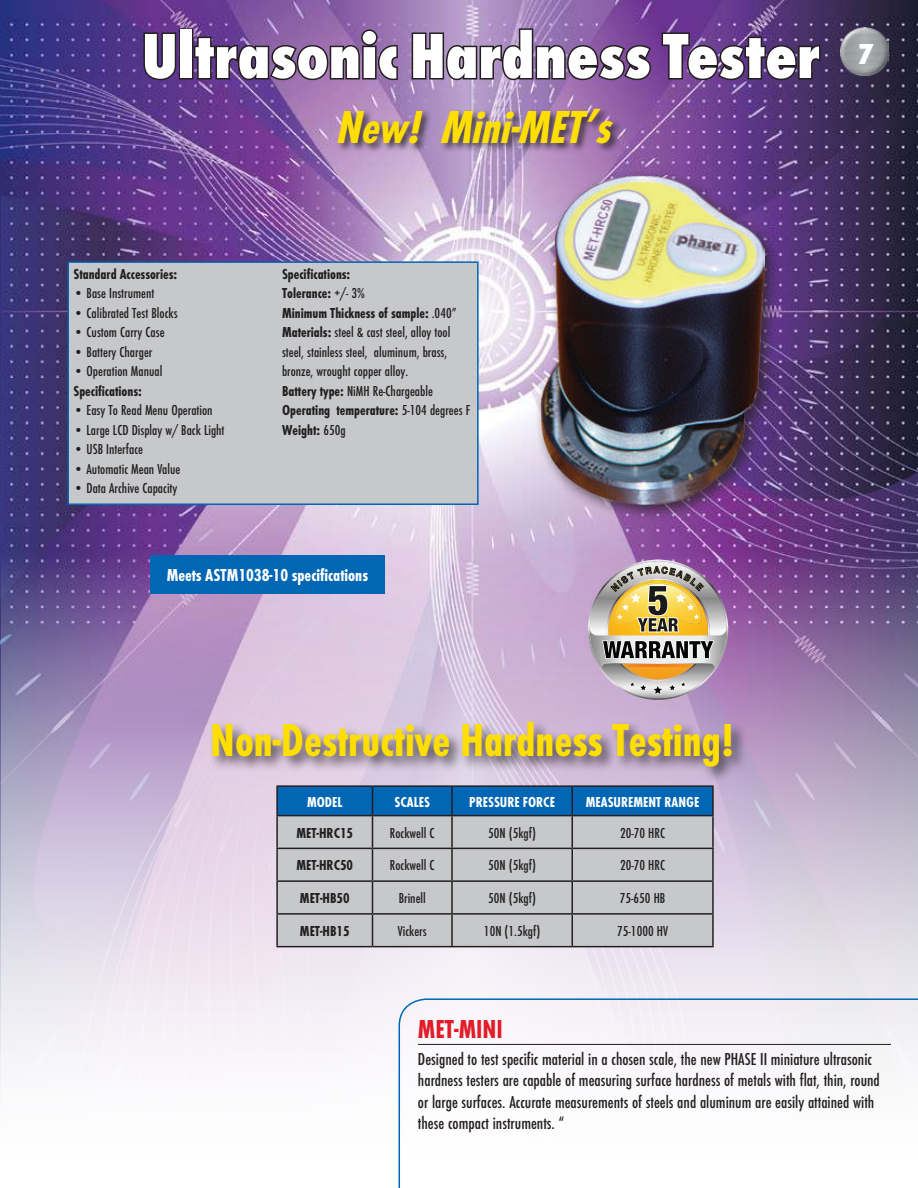
<style>
.page{position:relative;width:918px;height:1188px;background:#fff}
.page>*{position:absolute;margin:0;border:0;box-sizing:border-box;transform-origin:0 0}
.t1{font:800 66px "Function Cond LH";color:#fff}
.t2{font:700 48px "Function Cond";color:#ffdf01}
.t3{font:italic 700 48px "Function Cond";color:#ffdf01}
.t4{font:700 27px "Function Cond";color:#e31c2a}
.t5{font:18px/21.6px "Function Cond";color:#231f20}
.t6{font:700 18px "Function Cond";color:#fff}
.t7{font:15px/19.5px "Function Cond";color:#231f20}
.t8{font:700 15px "Function Cond";color:#231f20}
.t9{font:700 15px "Function Cond";color:#fff}
.s1{font-weight:700}
</style>
<div class="page">
<img style="left:1px;top:0;width:917px;height:1188px">
<svg style="left:399px;top:998px;width:519px;height:190px"></svg>
<div style="left:209px;top:719px;width:539px;height:64px;background:#231f20;opacity:.75"></div>
<div style="left:336px;top:107px;width:287px;height:46px;background:#231f20;opacity:.75"></div>
<div style="left:150px;top:555px;width:235px;height:39px;background:#0166b3"></div>
<img style="left:840px;top:27px;width:49px;height:49px">
<svg style="left:142px;top:31px;width:36px;height:51px;background:#492f69"></svg>
<div style="left:179px;top:28px;width:14px;height:52px;border:3px solid #231f20"></div>
<svg style="left:192px;top:0;width:208px;height:82px;background:#75528d"></svg>
<svg style="left:410px;top:0;width:243px;height:82px;background:#87699b"></svg>
<svg style="left:660px;top:31px;width:163px;height:51px;background:#513369"></svg>
<div style="left:535px;top:169px;width:246px;height:353px;background:#231f20;opacity:.75"></div>
<img style="left:541px;top:176px;width:224px;height:329px">
<div style="left:278px;top:816px;width:434px;height:130px;background:#c7c8ca"></div>
<hr style="left:276px;top:785px;width:97px;height:2px;background:#231f20">
<hr style="left:276px;top:787px;width:2px;height:28px;background:#231f20">
<hr style="left:373px;top:785px;width:79px;height:2px;background:#231f20">
<div style="left:277px;top:786px;width:435px;height:29px;background:#0166b3"></div>
<hr style="left:452px;top:785px;width:120px;height:2px;background:#231f20">
<hr style="left:451px;top:787px;width:2px;height:28px;background:#231f20">
<hr style="left:572px;top:785px;width:142px;height:2px;background:#231f20">
<hr style="left:571px;top:787px;width:2px;height:28px;background:#231f20">
<hr style="left:712px;top:787px;width:2px;height:28px;background:#231f20">
<hr style="left:276px;top:815px;width:97px;height:1px;background:#231f20">
<hr style="left:276px;top:816px;width:2px;height:32px;background:#231f20">
<hr style="left:373px;top:815px;width:79px;height:1px;background:#231f20">
<hr style="left:372px;top:816px;width:1px;height:32px;background:#231f20">
<hr style="left:452px;top:815px;width:120px;height:1px;background:#231f20">
<hr style="left:451px;top:816px;width:2px;height:32px;background:#231f20">
<hr style="left:572px;top:815px;width:142px;height:1px;background:#231f20">
<hr style="left:571px;top:816px;width:2px;height:32px;background:#231f20">
<hr style="left:712px;top:816px;width:2px;height:32px;background:#231f20">
<hr style="left:276px;top:848px;width:97px;height:1px;background:#231f20">
<hr style="left:276px;top:849px;width:2px;height:31px;background:#231f20">
<hr style="left:373px;top:848px;width:79px;height:1px;background:#231f20">
<hr style="left:372px;top:849px;width:1px;height:31px;background:#231f20">
<hr style="left:452px;top:848px;width:120px;height:1px;background:#231f20">
<hr style="left:451px;top:849px;width:2px;height:31px;background:#231f20">
<hr style="left:572px;top:848px;width:142px;height:1px;background:#231f20">
<hr style="left:571px;top:849px;width:2px;height:31px;background:#231f20">
<hr style="left:712px;top:849px;width:2px;height:31px;background:#231f20">
<hr style="left:276px;top:880px;width:97px;height:2px;background:#231f20">
<hr style="left:276px;top:882px;width:2px;height:31px;background:#231f20">
<hr style="left:373px;top:880px;width:79px;height:2px;background:#231f20">
<hr style="left:372px;top:882px;width:1px;height:31px;background:#231f20">
<hr style="left:452px;top:880px;width:120px;height:2px;background:#231f20">
<hr style="left:451px;top:882px;width:2px;height:31px;background:#231f20">
<hr style="left:572px;top:880px;width:142px;height:2px;background:#231f20">
<hr style="left:571px;top:882px;width:2px;height:31px;background:#231f20">
<hr style="left:712px;top:882px;width:2px;height:31px;background:#231f20">
<hr style="left:276px;top:913px;width:97px;height:2px;background:#231f20">
<hr style="left:276px;top:915px;width:2px;height:31px;background:#231f20">
<hr style="left:373px;top:913px;width:79px;height:2px;background:#231f20">
<hr style="left:372px;top:915px;width:1px;height:31px;background:#231f20">
<hr style="left:452px;top:913px;width:120px;height:2px;background:#231f20">
<hr style="left:451px;top:915px;width:2px;height:31px;background:#231f20">
<hr style="left:572px;top:913px;width:142px;height:2px;background:#231f20">
<hr style="left:571px;top:915px;width:2px;height:31px;background:#231f20">
<hr style="left:712px;top:915px;width:2px;height:31px;background:#231f20">
<hr style="left:276px;top:946px;width:97px;height:1px;background:#231f20">
<hr style="left:373px;top:946px;width:79px;height:1px;background:#231f20">
<hr style="left:452px;top:946px;width:120px;height:1px;background:#231f20">
<hr style="left:572px;top:946px;width:142px;height:1px;background:#231f20">
<div style="left:68px;top:262px;width:410px;height:242px;background:#c7c8ca"></div>
<div style="left:67px;top:261px;width:412px;height:244px;border:2px solid #0166b3"></div>
<img style="left:0;top:0;width:1px;height:1091px">
<svg style="left:588px;top:560px;width:140px;height:140px;background:#baa696"></svg>
<h1 class="t1" style="left:142px;top:19px;width:733px">Ultrasonic Hardness Tester <sup>7</sup></h1>
<p class="t8" style="left:73px;top:265px;width:105px">Standard Accessories:</p>
<p class="t7" style="left:73px;top:284px;width:82px">• Base Instrument</p>
<p class="t7" style="left:73px;top:303px;width:106px">• Calibrated Test Blocks</p>
<p class="t7" style="left:73px;top:323px;width:93px">• Custom Carry Case</p>
<p class="t7" style="left:73px;top:342px;width:80px">• Battery Charger</p>
<p class="t7" style="left:73px;top:362px;width:90px">• Operation Manual</p>
<p class="t8" style="left:73px;top:382px;width:70px">Specifications:</p>
<p class="t7" style="left:73px;top:401px;width:141px">• Easy To Read Menu Operation</p>
<p class="t7" style="left:73px;top:420px;width:153px">• Large LCD Display w/ Back Light</p>
<p class="t7" style="left:73px;top:440px;width:71px">• USB Interface</p>
<p class="t7" style="left:73px;top:459px;width:108px">• Automatic Mean Value</p>
<p class="t7" style="left:73px;top:479px;width:105px">• Data Archive Capacity</p>
<h2 class="t3" style="left:335px;top:99px;width:276px">New! Mini-MET’s</h2>
<p class="t7" style="left:282px;top:264px;width:190px"><span class="s1">Specifications:<br>Tolerance:</span> +/- 3%<br><span class="s1">Minimum Thickness of sample:</span> .040”<br><span class="s1">Materials:</span> steel &amp; cast steel, alloy tool steel, stainless steel, aluminum, brass, bronze, wrought copper alloy.<br><span class="s1">Battery type:</span> NiMH Re-Chargeable<br><span class="s1">Operating temperature:</span> 5-104 degrees F<br><span class="s1">Weight:</span> 650g</p>
<p class="t6" style="left:167px;top:565px;width:203px">Meets ASTM1038-10 specifications</p>
<h2 class="t2" style="left:210px;top:712px;width:526px">Non-Destructive Hardness Testing!</h2>
<p class="t9" style="left:307px;top:793px;width:37px">MODEL</p>
<p class="t9" style="left:395px;top:793px;width:37px">SCALES</p>
<p class="t9" style="left:469px;top:793px;width:87px">PRESSURE FORCE</p>
<p class="t9" style="left:586px;top:793px;width:115px">MEASUREMENT RANGE</p>
<p class="t8" style="left:297px;top:824px;width:58px">MET-HRC15</p>
<p class="t7" style="left:390px;top:823px;width:46px">Rockwell C</p>
<p class="t7" style="left:488px;top:823px;width:49px">50N (5kgf)</p>
<p class="t7" style="left:620px;top:823px;width:47px">20-70 HRC</p>
<p class="t8" style="left:297px;top:857px;width:58px">MET-HRC50</p>
<p class="t7" style="left:390px;top:856px;width:46px">Rockwell C</p>
<p class="t7" style="left:488px;top:856px;width:49px">50N (5kgf)</p>
<p class="t7" style="left:620px;top:856px;width:47px">20-70 HRC</p>
<p class="t8" style="left:300px;top:889px;width:51px">MET-HB50</p>
<p class="t7" style="left:399px;top:889px;width:29px">Brinell</p>
<p class="t7" style="left:488px;top:889px;width:49px">50N (5kgf)</p>
<p class="t7" style="left:620px;top:889px;width:47px">75-650 HB</p>
<p class="t8" style="left:300px;top:922px;width:51px">MET-HB15</p>
<p class="t7" style="left:398px;top:921px;width:30px">Vickers</p>
<p class="t7" style="left:484px;top:921px;width:58px">10N (1.5kgf)</p>
<p class="t7" style="left:617px;top:921px;width:52px">75-1000 HV</p>
<h3 class="t4" style="left:418px;top:1013px;width:86px">MET-MINI</h3>
<p class="t5" style="left:418px;top:1048px;width:463px">Designed to test specific material in a chosen scale, the new PHASE II miniature ultrasonic hardness testers are capable of measuring surface hardness of metals with flat, thin, round or large surfaces. Accurate measurements of steels and aluminum are easily attained with these compact instruments. “</p>
</div>
